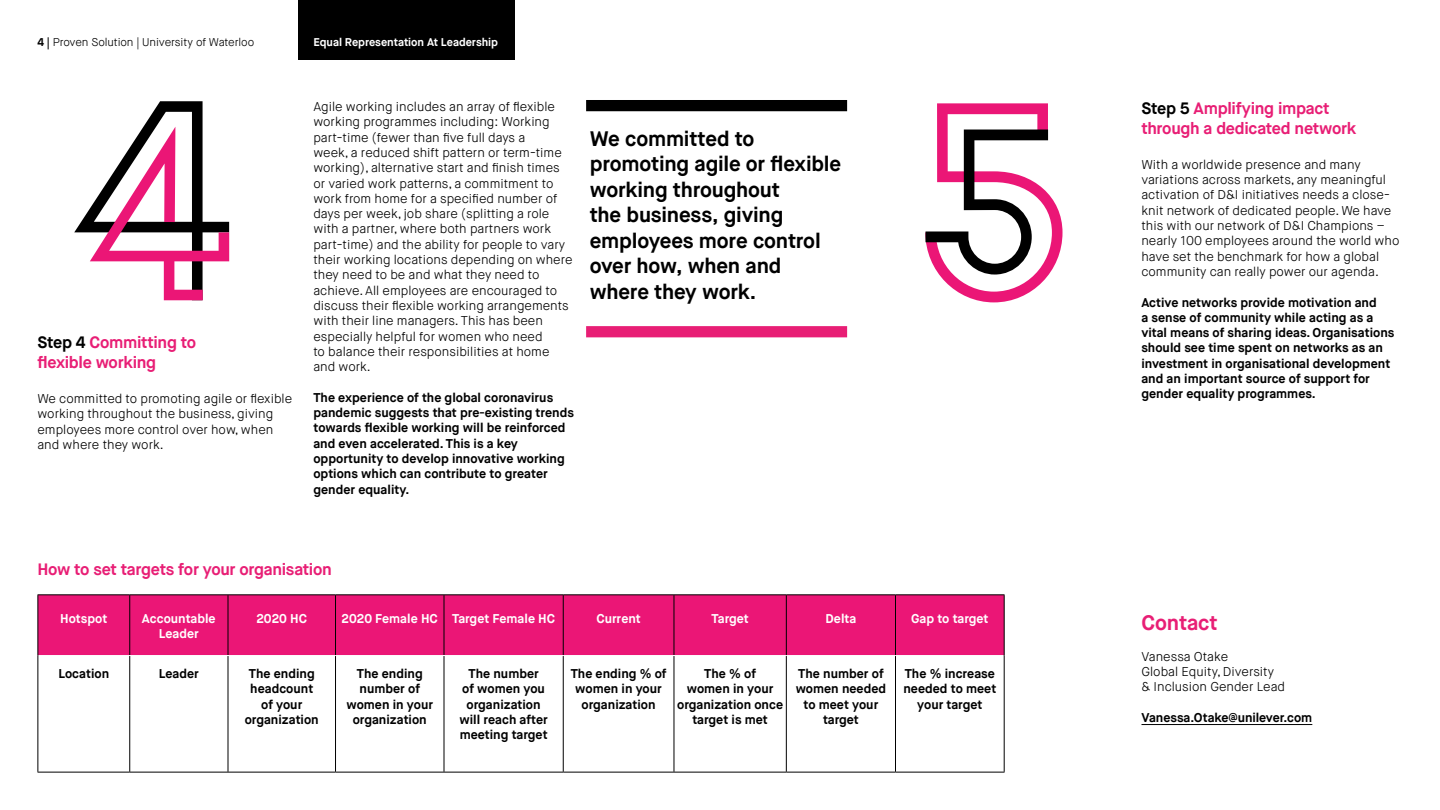
<style>
.page{position:relative;width:1440px;height:810px;background:#fff}
.page>*{position:absolute;margin:0;border:0;box-sizing:border-box;transform-origin:0 0}
.t1{font:700 21px/25.5px "Maison Neue";letter-spacing:-.01em;color:#000}
.t2{font:700 21px "Maison Neue";letter-spacing:-.005em;color:#e81e75}
.t3{font:700 16.5px/19.8px "Maison Neue";letter-spacing:-.02em;color:#e81e75}
.t4{font:300 12.75px/15.3px "Maison Neue";color:#000}
.t5{font:700 12.75px/15.3px "Maison Neue";color:#000;text-align:center}
.t6{font:700 12.75px/15.3px "Maison Neue";color:#fff;text-align:center}
.t7{font:300 11.25px "Maison Neue";letter-spacing:-.01em;color:#000}
.t8{font:700 11.25px "Maison Neue";letter-spacing:-.005em;color:#fff}
.s1{font-weight:700}
.s2{color:#000}
</style>
<div class="page">
<div style="left:298px;top:0;width:217px;height:59px;background:#000"></div>
<svg style="left:74px;top:101px;width:155px;height:199px"></svg>
<hr style="left:1142px;top:724px;width:170px;height:1px;background:#000">
<div style="left:586px;top:100px;width:261px;height:11px;background:#000"></div>
<div style="left:586px;top:326px;width:261px;height:11px;background:#e81e75"></div>
<svg style="left:925px;top:103px;width:138px;height:199px"></svg>
<div style="left:39px;top:595px;width:965px;height:61px;background:#eb1676"></div>
<hr style="left:129px;top:595px;width:1px;height:60px;background:#000">
<hr style="left:228px;top:595px;width:1px;height:60px;background:#000">
<hr style="left:335px;top:595px;width:1px;height:60px;background:#000">
<hr style="left:444px;top:595px;width:1px;height:60px;background:#000">
<hr style="left:563px;top:595px;width:1px;height:60px;background:#000">
<hr style="left:674px;top:595px;width:1px;height:60px;background:#000">
<hr style="left:786px;top:595px;width:1px;height:60px;background:#000">
<hr style="left:895px;top:595px;width:1px;height:60px;background:#000">
<hr style="left:129px;top:656px;width:1px;height:116px;background:#000">
<hr style="left:228px;top:656px;width:1px;height:116px;background:#000">
<hr style="left:335px;top:656px;width:1px;height:116px;background:#000">
<hr style="left:444px;top:656px;width:1px;height:116px;background:#000">
<hr style="left:563px;top:656px;width:1px;height:116px;background:#000">
<hr style="left:674px;top:656px;width:1px;height:116px;background:#000">
<hr style="left:786px;top:656px;width:1px;height:116px;background:#000">
<hr style="left:895px;top:656px;width:1px;height:116px;background:#000">
<hr style="left:38px;top:655px;width:92px;height:1px;background:#fff">
<hr style="left:130px;top:655px;width:98px;height:1px;background:#fff">
<hr style="left:228px;top:655px;width:108px;height:1px;background:#fff">
<hr style="left:336px;top:655px;width:108px;height:1px;background:#fff">
<hr style="left:444px;top:655px;width:119px;height:1px;background:#fff">
<hr style="left:563px;top:655px;width:111px;height:1px;background:#fff">
<hr style="left:674px;top:655px;width:112px;height:1px;background:#fff">
<hr style="left:786px;top:655px;width:109px;height:1px;background:#fff">
<hr style="left:896px;top:655px;width:108px;height:1px;background:#fff">
<hr style="left:38px;top:594px;width:92px;height:1px;background:#000">
<hr style="left:38px;top:595px;width:1px;height:61px;background:#000">
<hr style="left:130px;top:594px;width:98px;height:1px;background:#000">
<hr style="left:228px;top:594px;width:108px;height:1px;background:#000">
<hr style="left:336px;top:594px;width:108px;height:1px;background:#000">
<hr style="left:444px;top:594px;width:119px;height:1px;background:#000">
<hr style="left:563px;top:594px;width:111px;height:1px;background:#000">
<hr style="left:674px;top:594px;width:112px;height:1px;background:#000">
<hr style="left:786px;top:594px;width:109px;height:1px;background:#000">
<hr style="left:896px;top:594px;width:109px;height:1px;background:#000">
<hr style="left:1004px;top:595px;width:1px;height:61px;background:#000">
<hr style="left:38px;top:656px;width:1px;height:116px;background:#000">
<hr style="left:1004px;top:656px;width:1px;height:116px;background:#000">
<hr style="left:38px;top:772px;width:92px;height:1px;background:#000">
<hr style="left:130px;top:772px;width:98px;height:1px;background:#000">
<hr style="left:228px;top:772px;width:108px;height:1px;background:#000">
<hr style="left:336px;top:772px;width:108px;height:1px;background:#000">
<hr style="left:444px;top:772px;width:119px;height:1px;background:#000">
<hr style="left:563px;top:772px;width:111px;height:1px;background:#000">
<hr style="left:674px;top:772px;width:112px;height:1px;background:#000">
<hr style="left:786px;top:772px;width:109px;height:1px;background:#000">
<hr style="left:896px;top:772px;width:109px;height:1px;background:#000">
<p class="t7" style="left:38px;top:35px;width:218px"><span class="s1">4 |</span> Proven Solution | University of Waterloo</p>
<p class="t8" style="left:314px;top:35px;width:186px">Equal Representation At Leadership</p>
<p class="t3" style="left:37px;top:333px;width:160px"><span class="s2">Step 4</span> Committing to flexible working</p>
<p class="t4" style="left:37px;top:391px;width:256px">We committed to promoting agile or flexible working throughout the business, giving employees more control over how, when and where they work.</p>
<p class="t4" style="left:313px;top:99px;width:261px">Agile working includes an array of flexible working programmes including: Working part-time (fewer than five full days a<br>week, a reduced shift pattern or term-time working), alternative start and finish times or varied work patterns, a commitment to work from home for a specified number of days per week, job share (splitting a role with a partner, where both partners work part-time) and the ability for people to vary their working locations depending on where they need to be and what they need to achieve. All employees are encouraged to discuss their flexible working arrangements with their line managers. This has been especially helpful for women who need<br>to balance their responsibilities at home and work.</p>
<p class="t5" style="left:313px;top:390px;width:262px;text-align:left">The experience of the global coronavirus pandemic suggests that pre-existing trends towards flexible working will be reinforced and even accelerated. This is a key opportunity to develop innovative working options which can contribute to greater gender equality.</p>
<h1 class="t1" style="left:590px;top:126px;width:253px">We committed to promoting agile or flexible working throughout<br>the business, giving employees more control over how, when and where they work.</h1>
<p class="t3" style="left:37px;top:560px;width:296px">How to set targets for your organisation</p>
<p class="t6" style="left:60px;top:611px;width:49px">Hotspot</p>
<p class="t6" style="left:142px;top:611px;width:75px">Accountable<br>Leader</p>
<p class="t6" style="left:256px;top:611px;width:52px">2020 HC</p>
<p class="t6" style="left:342px;top:611px;width:215px">2020 Female HC Target Female HC</p>
<p class="t6" style="left:596px;top:611px;width:46px">Current</p>
<p class="t6" style="left:711px;top:611px;width:39px">Target</p>
<p class="t6" style="left:826px;top:611px;width:32px">Delta</p>
<p class="t6" style="left:911px;top:611px;width:79px">Gap to target</p>
<p class="t5" style="left:58px;top:666px;width:52px">Location</p>
<p class="t5" style="left:159px;top:666px;width:42px">Leader</p>
<p class="t5" style="left:245px;top:666px;width:76px">The ending headcount of your organization</p>
<p class="t5" style="left:346px;top:666px;width:88px">The ending number of women in your organization</p>
<p class="t5" style="left:459px;top:666px;width:90px">The number<br>of women you organization will reach after meeting target</p>
<p class="t5" style="left:571px;top:666px;width:97px">The ending % of women in your organization</p>
<p class="t5" style="left:677px;top:666px;width:108px">The % of<br>women in your organization once target is met</p>
<p class="t5" style="left:796px;top:666px;width:92px">The number of women needed to meet your target</p>
<p class="t5" style="left:903px;top:666px;width:94px">The % increase needed to meet your target</p>
<p class="t3" style="left:1141px;top:98px;width:216px"><span class="s2">Step 5</span> Amplifying impact through a dedicated network</p>
<p class="t4" style="left:1141px;top:157px;width:260px">With a worldwide presence and many variations across markets, any meaningful activation of D&amp;I initiatives needs a close&shy;knit network of dedicated people. We have this with our network of D&amp;I Champions – nearly 100 employees around the world who have set the benchmark for how a global community can really power our agenda.</p>
<p class="t5" style="left:1141px;top:295px;width:255px;text-align:left">Active networks provide motivation and<br>a sense of community while acting as a vital means of sharing ideas. Organisations should see time spent on networks as an investment in organisational development and an important source of support for gender equality programmes.</p>
<h1 class="t2" style="left:1142px;top:609px;width:78px">Contact</h1>
<p class="t4" style="left:1142px;top:649px;width:145px">Vanessa Otake<br>Global Equity, Diversity &amp; Inclusion Gender Lead</p>
<p class="t5" style="left:1142px;top:710px;width:172px">Vanessa.Otake@unilever.com</p>
</div>
